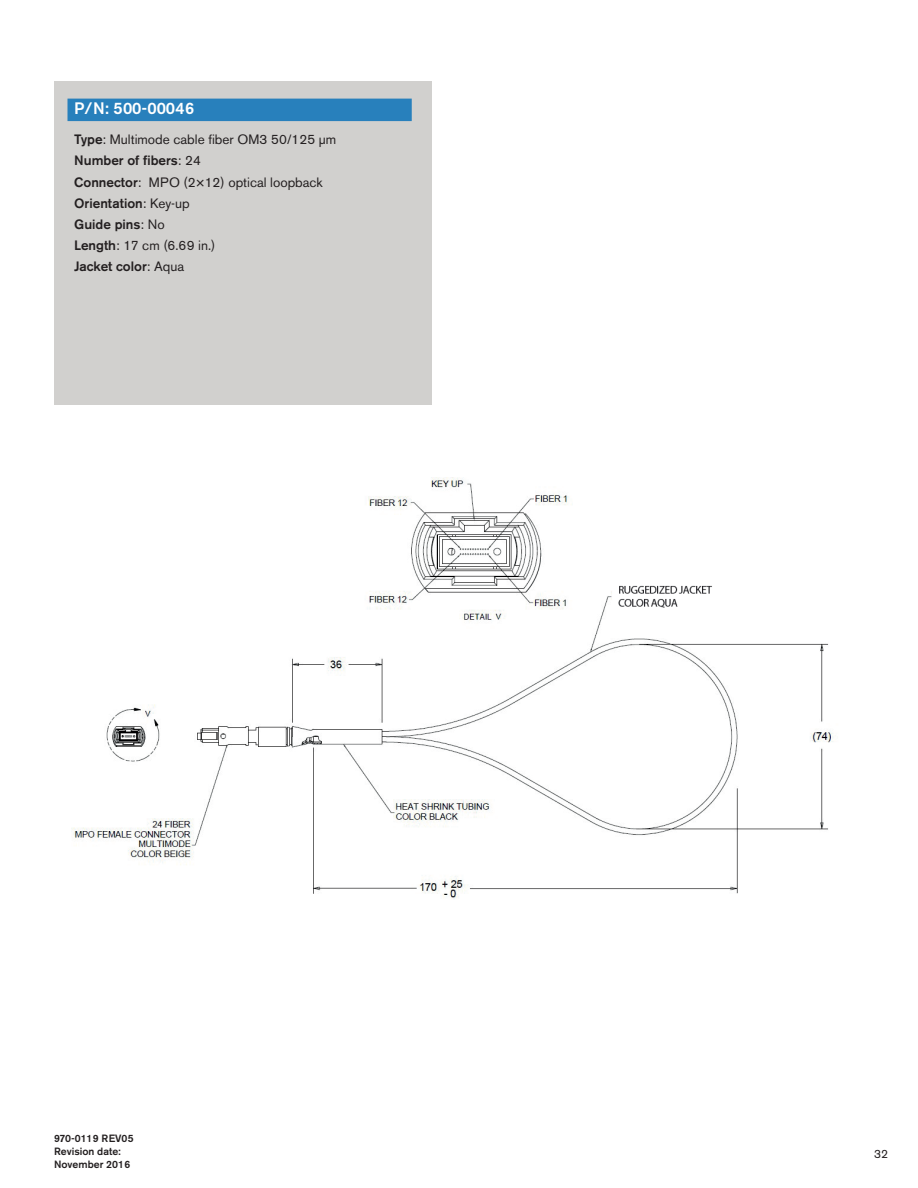
<style>
.page{position:relative;width:918px;height:1188px;background:#fff}
.page>*{position:absolute;margin:0;border:0;box-sizing:border-box;transform-origin:0 0}
.PartNumber{font:500 16.5px "Akzidenz Grotesk BE";letter-spacing:.01em;color:#fff}
.Specs{font:13.5px "Akzidenz Grotesk BE";color:#231f20}
.Specs-2{font:500 13.5px/21.1px "Akzidenz Grotesk BE";color:#231f20}
.t1{font:12px "Akzidenz Grotesk BE";color:#231f20}
.t2{font:500 10.5px/12.6px "Akzidenz Grotesk BE";color:#231f20}
.s1{font-weight:500}
.s2{font-weight:400}
</style>
<div class="page">
<img style="left:72px;top:477px;width:761px;height:422px">
<div style="left:54px;top:81px;width:378px;height:324px;background:#d1d0ce"></div>
<div style="left:68px;top:99px;width:344px;height:22px;background:#2880bc"></div>
<p class="PartNumber" style="left:74px;top:98px;width:122px">P/N: 500-00046</p>
<p class="Specs" style="left:74px;top:132px;width:264px"><span class="s1">Type</span>: Multimode cable fiber OM3 50/125 µm</p>
<p class="Specs-2" style="left:74px;top:150px;width:128px">Number of fibers<span class="s2">: 24</span></p>
<p class="Specs" style="left:74px;top:174px;width:250px"><span class="s1">Connector</span>: MPO (2×12) optical loopback</p>
<p class="Specs-2" style="left:74px;top:192px;width:117px">Orientation<span class="s2">: Key-up</span></p>
<p class="Specs-2" style="left:74px;top:213px;width:92px">Guide pins<span class="s2">: No</span></p>
<p class="Specs" style="left:74px;top:237px;width:143px"><span class="s1">Length</span>: 17 cm (6.69 in.)</p>
<p class="Specs-2" style="left:74px;top:256px;width:111px">Jacket color<span class="s2">: Aqua</span></p>
<p class="Specs-2" style="left:74px;top:192px;width:78px">Length<span class="s2">:<br></span>Jacket color<span class="s2">:</span></p>
<p class="t2" style="left:54px;top:1132px;width:81px">970-0119 REV05<br>Revision date:<br>November 2016</p>
<p class="t1" style="left:874px;top:1147px;width:15px">32</p>
</div>
